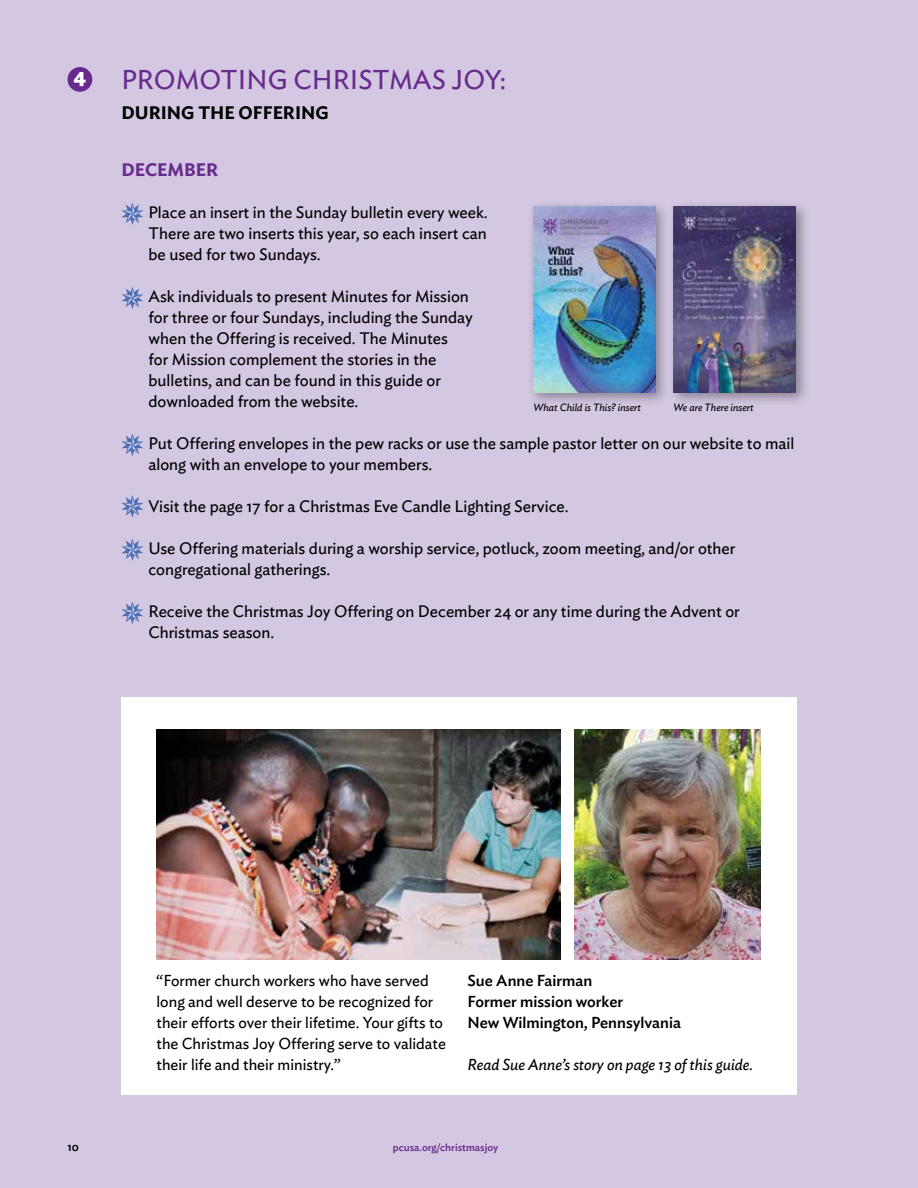
<style>
.page{position:relative;width:918px;height:1188px;background:#d3c7e1}
.page>*{position:absolute;margin:0;border:0;box-sizing:border-box;transform-origin:0 0}
.t1{font:27px "Ideal Sans";color:#682b8d}
.t2{font:700 21px "Ideal Sans";color:#fff}
.t3{font:600 18px "Ideal Sans";color:#000}
.t4{font:600 18px "Ideal Sans";color:#682b8d}
.t5{font:16.5px/21px "Ideal Sans";color:#000}
.t6{font:15.75px/21px "Ideal Sans";color:#000}
.t7{font:500 15.75px/21px "Ideal Sans";color:#000}
.t8{font:italic 15.75px "Ideal Sans";color:#000}
.t9{font:500 12px "Ideal Sans";color:#000}
.t10{font:italic 10.5px "Ideal Sans";color:#000}
.t11{font:500 10.5px "Ideal Sans";color:#682b8d}
</style>
<div class="page">
<div style="left:67px;top:67px;width:25px;height:25px;background:#682b8d;border-radius:50%"></div>
<div style="left:122px;top:697px;width:675px;height:398px;background:#fff"></div>
<img style="left:157px;top:730px;width:403px;height:229px">
<img style="left:575px;top:730px;width:186px;height:229px">
<svg style="left:122px;top:203px;width:21px;height:22px"></svg>
<svg style="left:122px;top:287px;width:21px;height:22px"></svg>
<svg style="left:122px;top:434px;width:21px;height:22px"></svg>
<svg style="left:122px;top:495px;width:21px;height:23px"></svg>
<svg style="left:122px;top:539px;width:21px;height:22px"></svg>
<svg style="left:122px;top:602px;width:21px;height:22px"></svg>
<div style="left:528px;top:200px;width:142px;height:207px;background:#000;opacity:.35"></div>
<img style="left:533px;top:206px;width:122px;height:186px">
<div style="left:668px;top:200px;width:142px;height:207px;background:#000;opacity:.35"></div>
<img style="left:674px;top:206px;width:122px;height:186px">
<p class="t2" style="left:74px;top:59px;width:14px">4</p>
<h1 class="t1" style="left:122px;top:59px;width:386px">PROMOTING CHRISTMAS JOY:</h1>
<p class="t3" style="left:122px;top:99px;width:209px">DURING THE OFFERING</p>
<p class="t4" style="left:122px;top:156px;width:98px">DECEMBER</p>
<p class="t5" style="left:148px;top:201px;width:341px;text-align:justify">Place an insert in the Sunday bulletin every week.<br>There are two inserts this year, so each insert can be used for two Sundays.</p>
<p class="t5" style="left:148px;top:285px;width:326px">Ask individuals to present Minutes for Mission for three or four Sundays, including the Sunday when the Offering is received. The Minutes<br>for Mission complement the stories in the bulletins, and can be found in this guide or downloaded from the website.</p>
<p class="t5" style="left:148px;top:432px;width:647px">Put Offering envelopes in the pew racks or use the sample pastor letter on our website to mail along with an envelope to your members.</p>
<p class="t5" style="left:148px;top:495px;width:422px">Visit the page 17 for a Christmas Eve Candle Lighting Service.</p>
<p class="t5" style="left:148px;top:537px;width:589px">Use Offering materials during a worship service, potluck, zoom meeting, and/or other congregational gatherings.</p>
<p class="t5" style="left:148px;top:600px;width:593px">Receive the Christmas Joy Offering on December 24 or any time during the Advent or<br>Christmas season.</p>
<p class="t10" style="left:533px;top:399px;width:109px">What Child is This? insert</p>
<p class="t10" style="left:674px;top:399px;width:82px">We are There insert</p>
<p class="t6" style="left:157px;top:968px;width:291px">“Former church workers who have served long and well deserve to be recognized for their efforts over their lifetime. Your gifts to the Christmas Joy Offering serve to validate their life and their ministry.”</p>
<p class="t7" style="left:468px;top:968px;width:215px">Sue Anne Fairman<br>Former mission worker<br>New Wilmington, Pennsylvania</p>
<p class="t8" style="left:468px;top:1052px;width:287px">Read Sue Anne’s story on page 13 of this guide.</p>
<p class="t9" style="left:68px;top:1138px;width:13px">10</p>
<p class="t11" style="left:393px;top:1139px;width:107px">pcusa.org/christmasjoy</p>
</div>
